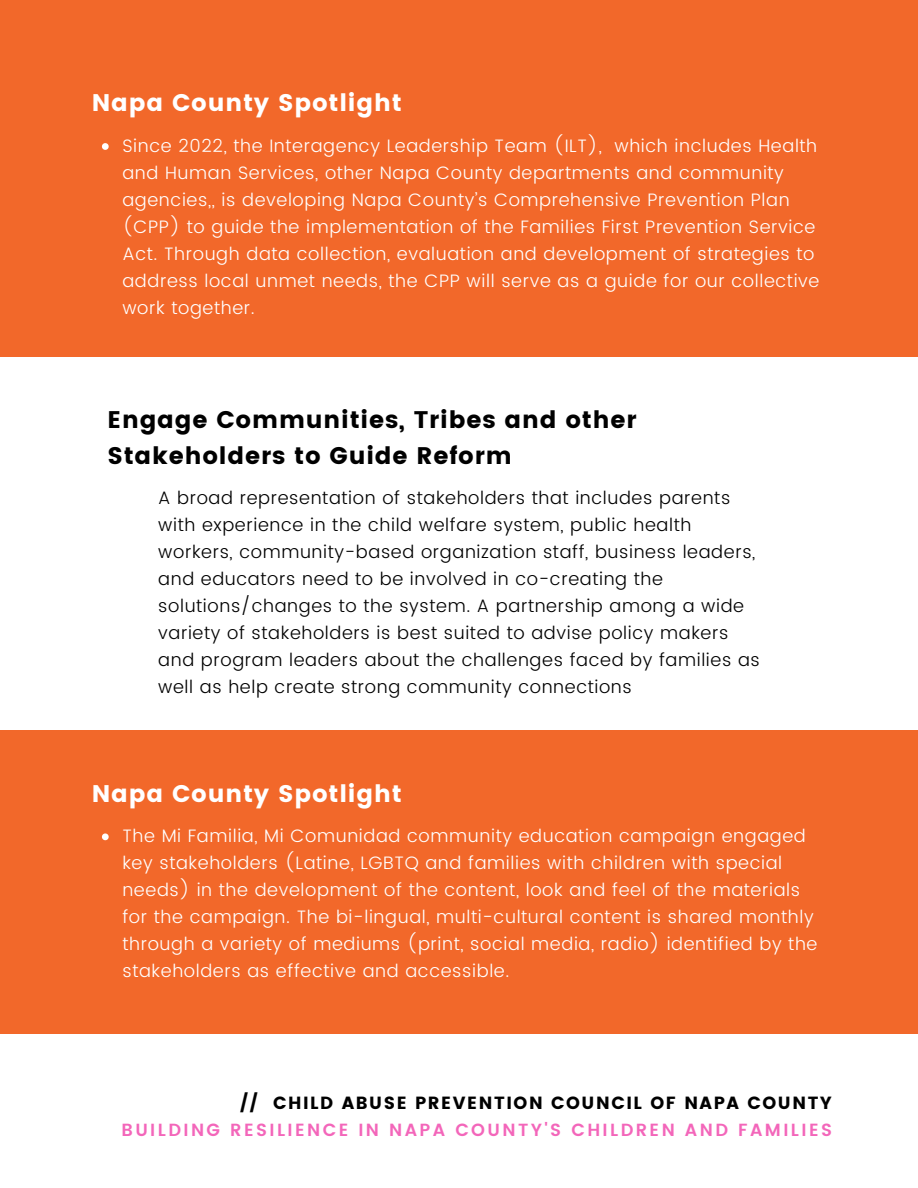
<style>
.page{position:relative;width:918px;height:1188px;background:#fff}
.page>*{position:absolute;margin:0;border:0;box-sizing:border-box;transform-origin:0 0}
.t1{font:24px/36px "Poppins";letter-spacing:.035em;color:#000}
.t2{font:24px "Poppins";letter-spacing:.035em;color:#fff}
.t3{font:300 18px/27px "Poppins";letter-spacing:.035em;color:#fff}
.t4{font:300 18px/27px "Poppins";letter-spacing:.035em;color:#000}
.t5{font:600 17.55px "Poppins";letter-spacing:.135em;color:#f366ba}
.t6{font:17.55px "Poppins";letter-spacing:.09em;color:#000}
</style>
<div class="page">
<div style="left:0;top:0;width:918px;height:357px;background:#f2682a"></div>
<svg style="left:102px;top:143px;width:7px;height:7px"></svg>
<div style="left:0;top:731px;width:918px;height:303px;background:#f2682a"></div>
<svg style="left:102px;top:833px;width:7px;height:7px"></svg>
<h1 class="t2" style="left:92px;top:89px;width:311px">Napa County Spotlight</h1>
<p class="t3" style="left:122px;top:132px;width:699px">Since 2022, the Interagency Leadership Team (ILT), which includes Health and Human Services, other Napa County departments and community agencies,, is developing Napa County’s Comprehensive Prevention Plan (CPP) to guide the implementation of the Families First Prevention Service Act. Through data collection, evaluation and development of strategies to address local unmet needs, the CPP will serve as a guide for our collective work together.</p>
<h1 class="t1" style="left:107px;top:401px;width:531px">Engage Communities, Tribes and other<br>Stakeholders to Guide Reform</h1>
<p class="t4" style="left:158px;top:484px;width:603px">A broad representation of stakeholders that includes parents with experience in the child welfare system, public health workers, community-based organization staff, business leaders, and educators need to be involved in co-creating the solutions/changes to the system. A partnership among a wide variety of stakeholders is best suited to advise policy makers and program leaders about the challenges faced by families as well as help create strong community connections</p>
<h1 class="t2" style="left:92px;top:780px;width:311px">Napa County Spotlight</h1>
<p class="t3" style="left:122px;top:823px;width:697px">The Mi Familia, Mi Comunidad community education campaign engaged key stakeholders (Latine, LGBTQ and families with children with special needs) in the development of the content, look and feel of the materials for the campaign. The bi-lingual, multi-cultural content is shared monthly through a variety of mediums (print, social media, radio) identified by the stakeholders as effective and accessible.</p>
<p class="t6" style="left:240px;top:1092px;width:593px">// CHILD ABUSE PREVENTION COUNCIL OF NAPA COUNTY</p>
<p class="t5" style="left:122px;top:1120px;width:712px">BUILDING RESILIENCE IN NAPA COUNTY'S CHILDREN AND FAMILIES</p>
</div>
